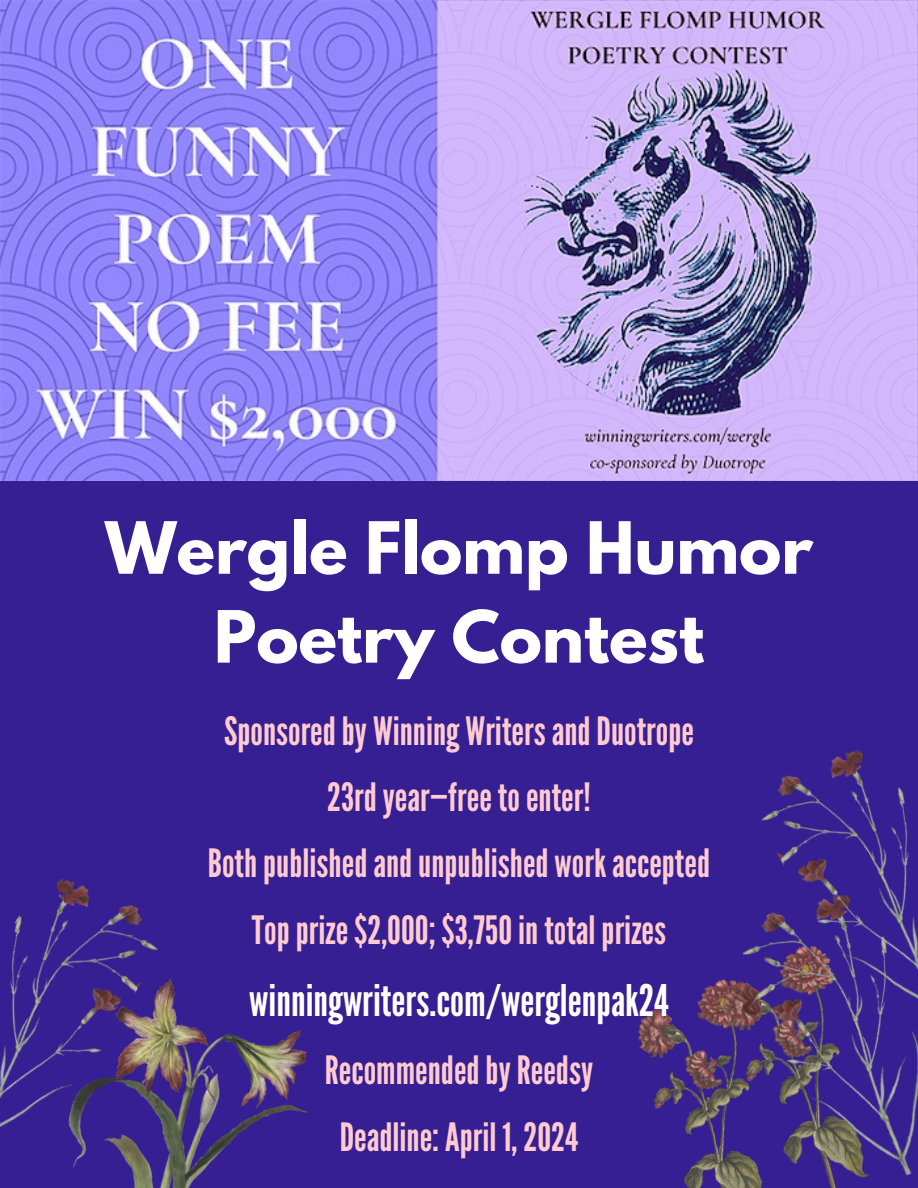
<style>
.page{position:relative;width:918px;height:1188px;background:#351f92}
.page>*{position:absolute;margin:0;border:0;box-sizing:border-box;transform-origin:0 0}
.t1{font:700 63.75px/88.8px "League Spartan";color:#fff;text-align:center}
.t2{font:43.5px "League Gothic";color:#fff}
.t3{font:39px "League Gothic";color:#ffcbd0}
</style>
<div class="page">
<img style="left:134px;top:982px;width:174px;height:206px">
<img style="left:637px;top:1008px;width:51px;height:180px">
<img style="left:688px;top:985px;width:23px;height:203px">
<img style="left:711px;top:951px;width:207px;height:237px">
<img style="left:746px;top:750px;width:172px;height:306px">
<img style="left:0;top:879px;width:172px;height:305px">
<img style="left:0;top:0;width:918px;height:480px">
<p class="t1" style="left:105px;top:512px;width:709px">Wergle Flomp Humor<br>Poetry Contest</p>
<p class="t3" style="left:224px;top:708px;width:471px">Sponsored by Winning Writers and Duotrope</p>
<p class="t3" style="left:327px;top:774px;width:265px">23rd year—free to enter!</p>
<p class="t3" style="left:208px;top:841px;width:504px">Both published and unpublished work accepted</p>
<p class="t3" style="left:252px;top:907px;width:416px">Top prize $2,000; $3,750 in total prizes</p>
<p class="t2" style="left:249px;top:975px;width:421px">winningwriters.com/werglenpak24</p>
<p class="t3" style="left:325px;top:1048px;width:270px">Recommended by Reedsy</p>
<p class="t3" style="left:340px;top:1114px;width:240px">Deadline: April 1, 2024</p>
</div>
